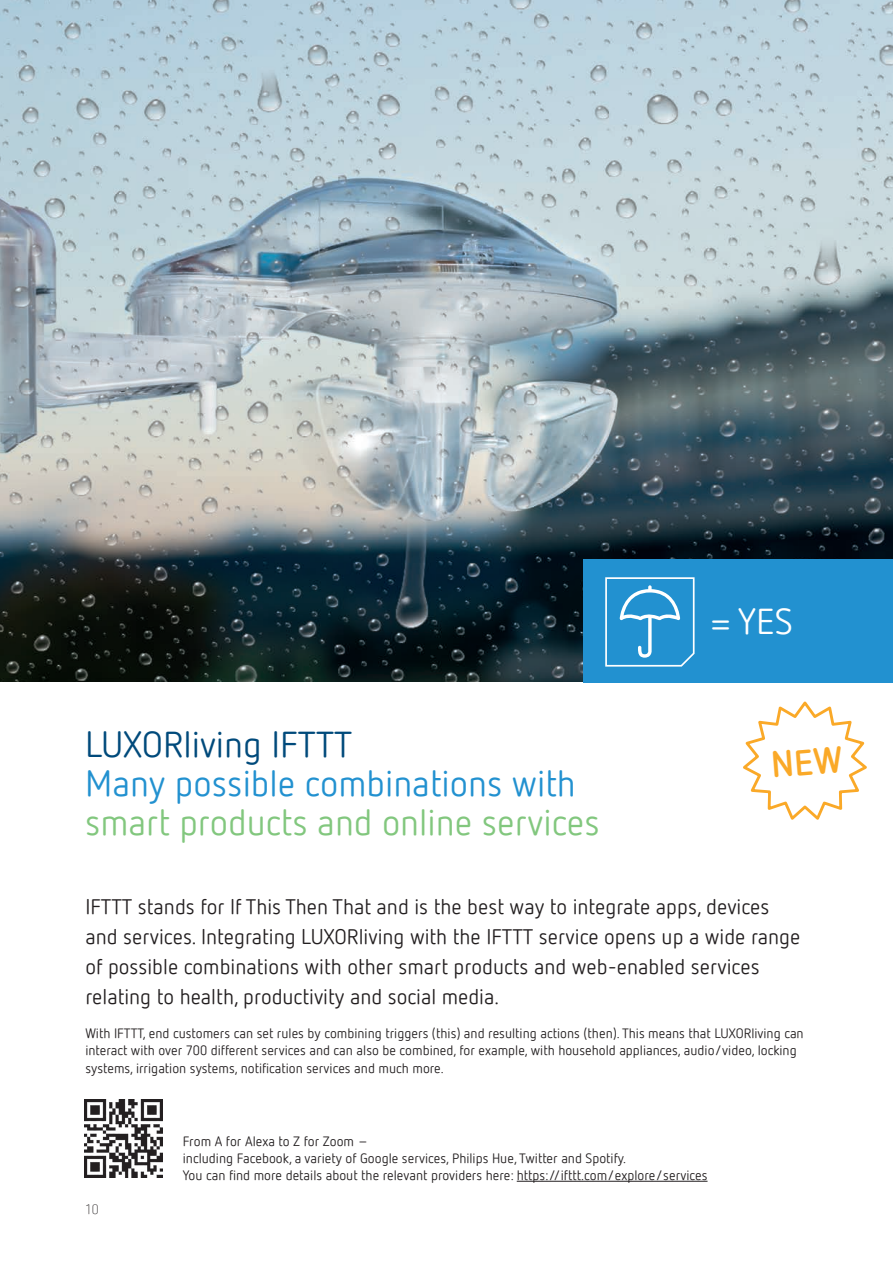
<style>
.page{position:relative;width:893px;height:1263px;background:#fff}
.page>*{position:absolute;margin:0;border:0;box-sizing:border-box;transform-origin:0 0}
.t1{font:36px "Netto Offc Pro";color:#82c77e}
.t2{font:36px "Netto Offc Pro";color:#2291d0}
.t3{font:36px "Netto Offc Pro";color:#004a7b}
.t4{font:36px "Netto Offc Pro";color:#fff}
.t5{font:21px/30px "Netto Offc Pro";color:#231f20}
.t6{font:13.5px/17.2px "Netto Offc Pro";color:#231f20}
.t7{font:300 13.5px "Netto Offc Pro";color:#231f20}
</style>
<div class="page">
<img style="left:0;top:0;width:893px;height:682px">
<div style="left:584px;top:559px;width:309px;height:123px;background:#2291d0"></div>
<svg style="left:605px;top:577px;width:90px;height:90px"></svg>
<img style="left:85px;top:1099px;width:78px;height:78px">
<hr style="left:517px;top:1181px;width:190px;height:1px;background:#231f20">
<svg style="left:743px;top:701px;width:124px;height:119px"></svg>
<h1 class="t3" style="left:85px;top:721px;width:269px">LUXORliving IFTTT</h1>
<h1 class="t2" style="left:85px;top:760px;width:492px">Many possible combinations with</h1>
<h1 class="t1" style="left:85px;top:799px;width:516px">smart products and online services</h1>
<h1 class="t4" style="left:711px;top:598px;width:83px">= YES</h1>
<p class="t5" style="left:85px;top:890px;width:716px">IFTTT stands for If This Then That and is the best way to integrate apps, devices and services. Integrating LUXORliving with the IFTTT service opens up a wide range of possible combinations with other smart products and web-enabled services relating to health, productivity and social media.</p>
<p class="t6" style="left:85px;top:1024px;width:720px">With IFTTT, end customers can set rules by combining triggers (this) and resulting actions (then). This means that LUXORliving can interact with over 700 different services and can also be combined, for example, with household appliances, audio/video, locking systems, irrigation systems, notification services and much more.</p>
<p class="t7" style="left:85px;top:1201px;width:15px">10</p>
<p class="t6" style="left:183px;top:1132px;width:526px">From A for Alexa to Z for Zoom –<br>including Facebook, a variety of Google services, Philips Hue, Twitter and Spotify.<br>You can find more details about the relevant providers here: https://ifttt.com/explore/services</p>
</div>
